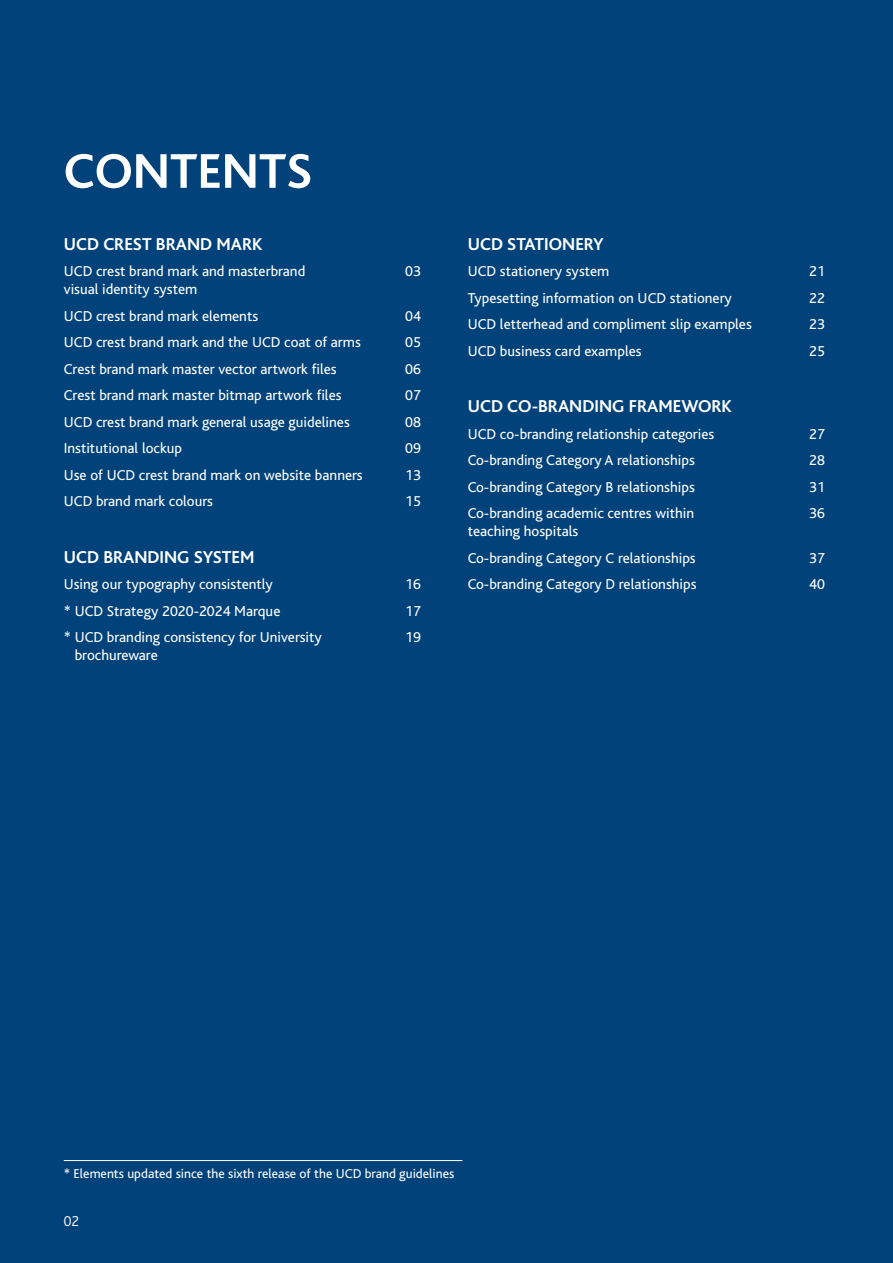
<style>
.page{position:relative;width:893px;height:1263px;background:#004279}
.page>*{position:absolute;margin:0;border:0;box-sizing:border-box;transform-origin:0 0}
.t1{font:700 51px "Bliss";color:#fff}
.t2{font:700 18px "Bliss";color:#fff}
.t3{font:15px/26.5px "Bliss";color:#fff}
.t4{font:300 15px "Bliss";color:#fff}
.t5{font:13.5px "Bliss";color:#fff}
</style>
<div class="page">
<hr style="left:64px;top:1160px;width:398px;height:1px;background:#fff">
<p class="t1" style="left:64px;top:145px;width:250px">CONTENTS</p>
<p class="t2" style="left:64px;top:234px;width:200px">UCD CREST BRAND MARK</p>
<p class="t3" style="left:64px;top:258px;width:243px">UCD crest brand mark and masterbrand</p>
<p class="t3" style="left:405px;top:258px;width:17px">03</p>
<p class="t3" style="left:64px;top:276px;width:135px">visual identity system</p>
<p class="t3" style="left:64px;top:303px;width:196px">UCD crest brand mark elements</p>
<p class="t3" style="left:405px;top:303px;width:17px">04</p>
<p class="t3" style="left:64px;top:329px;width:299px">UCD crest brand mark and the UCD coat of arms</p>
<p class="t3" style="left:405px;top:329px;width:17px">05</p>
<p class="t3" style="left:64px;top:356px;width:274px">Crest brand mark master vector artwork files</p>
<p class="t3" style="left:405px;top:356px;width:17px">06</p>
<p class="t3" style="left:64px;top:382px;width:279px">Crest brand mark master bitmap artwork files</p>
<p class="t3" style="left:405px;top:382px;width:17px">07</p>
<p class="t3" style="left:64px;top:409px;width:288px">UCD crest brand mark general usage guidelines</p>
<p class="t3" style="left:405px;top:409px;width:17px">08</p>
<p class="t3" style="left:64px;top:435px;width:120px">Institutional lockup</p>
<p class="t3" style="left:405px;top:435px;width:17px">09</p>
<p class="t3" style="left:64px;top:462px;width:300px">Use of UCD crest brand mark on website banners</p>
<p class="t3" style="left:405px;top:462px;width:17px">13</p>
<p class="t3" style="left:64px;top:488px;width:151px">UCD brand mark colours</p>
<p class="t3" style="left:405px;top:488px;width:17px">15</p>
<p class="t2" style="left:64px;top:548px;width:192px">UCD BRANDING SYSTEM</p>
<p class="t3" style="left:64px;top:571px;width:211px">Using our typography consistently</p>
<p class="t3" style="left:405px;top:571px;width:17px">16</p>
<p class="t3" style="left:64px;top:598px;width:218px">* UCD Strategy 2020-2024 Marque</p>
<p class="t3" style="left:405px;top:598px;width:17px">17</p>
<p class="t3" style="left:64px;top:624px;width:260px">* UCD branding consistency for University</p>
<p class="t3" style="left:405px;top:624px;width:17px">19</p>
<p class="t3" style="left:75px;top:642px;width:85px">brochureware</p>
<p class="t2" style="left:468px;top:234px;width:138px">UCD STATIONERY</p>
<p class="t3" style="left:468px;top:258px;width:143px">UCD stationery system</p>
<p class="t3" style="left:809px;top:258px;width:17px">21</p>
<p class="t3" style="left:468px;top:285px;width:266px">Typesetting information on UCD stationery</p>
<p class="t3" style="left:809px;top:285px;width:17px">22</p>
<p class="t3" style="left:468px;top:311px;width:286px">UCD letterhead and compliment slip examples</p>
<p class="t3" style="left:809px;top:311px;width:17px">23</p>
<p class="t3" style="left:468px;top:338px;width:175px">UCD business card examples</p>
<p class="t3" style="left:809px;top:338px;width:17px">25</p>
<p class="t2" style="left:468px;top:397px;width:266px">UCD CO-BRANDING FRAMEWORK</p>
<p class="t3" style="left:468px;top:421px;width:248px">UCD co-branding relationship categories</p>
<p class="t3" style="left:809px;top:421px;width:17px">27</p>
<p class="t3" style="left:468px;top:447px;width:229px">Co-branding Category A relationships</p>
<p class="t3" style="left:809px;top:447px;width:17px">28</p>
<p class="t3" style="left:468px;top:474px;width:229px">Co-branding Category B relationships</p>
<p class="t3" style="left:809px;top:474px;width:17px">31</p>
<p class="t3" style="left:468px;top:500px;width:228px">Co-branding academic centres within</p>
<p class="t3" style="left:809px;top:500px;width:17px">36</p>
<p class="t3" style="left:468px;top:518px;width:229px">teaching hospitals<br>Co-branding Category C relationships</p>
<p class="t3" style="left:809px;top:545px;width:17px">37</p>
<p class="t3" style="left:468px;top:571px;width:230px">Co-branding Category D relationships</p>
<p class="t3" style="left:809px;top:571px;width:17px">40</p>
<p class="t5" style="left:64px;top:1166px;width:392px">* Elements updated since the sixth release of the UCD brand guidelines</p>
<p class="t4" style="left:64px;top:1213px;width:17px">02</p>
</div>
